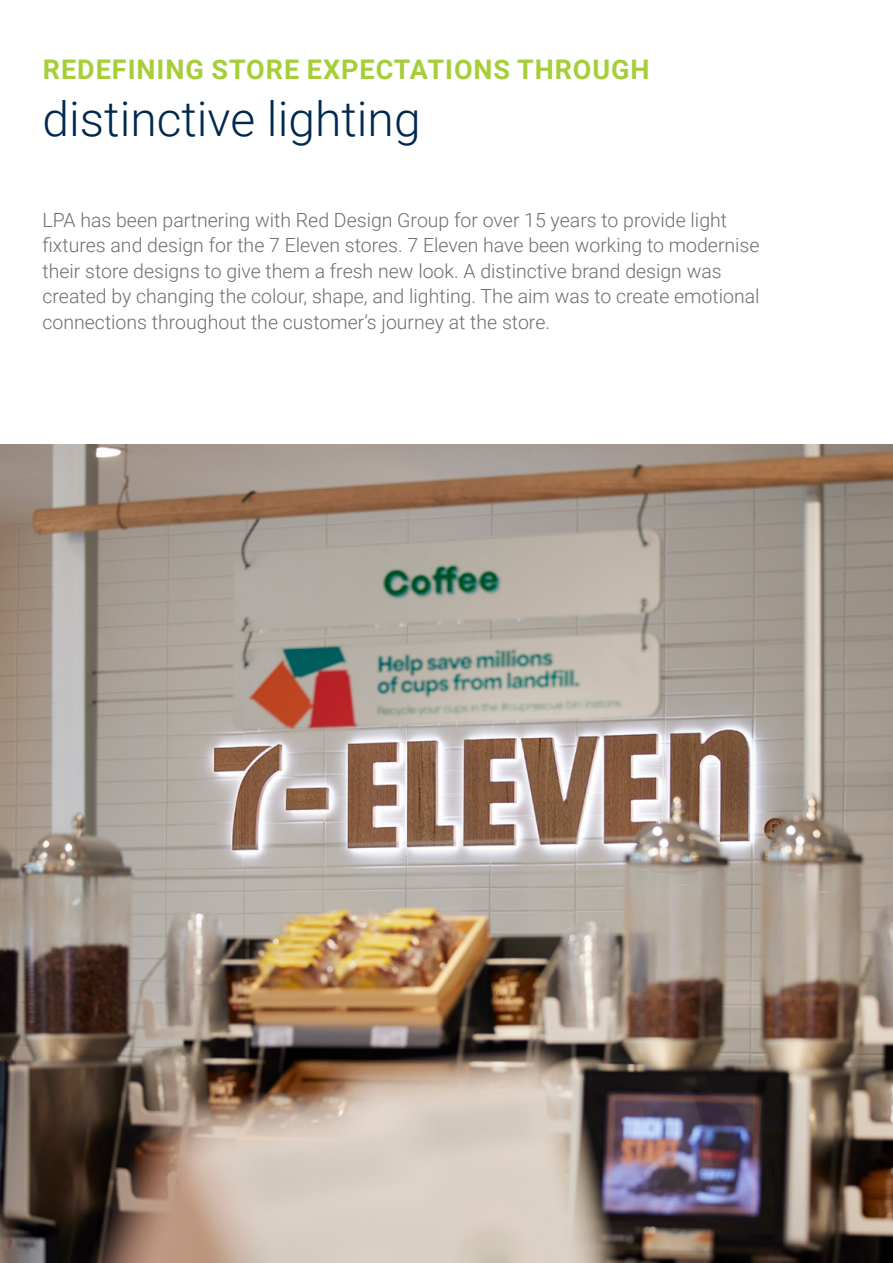
<style>
.page{position:relative;width:893px;height:1263px;background:#fff}
.page>*{position:absolute;margin:0;border:0;box-sizing:border-box;transform-origin:0 0}
.t1{font:300 48px "Roboto";color:#002950}
.t2{font:700 27px "Roboto";letter-spacing:.035em;color:#a6ce39}
.t3{font:300 19.5px/25.5px "Roboto";color:#6d6e71}
</style>
<div class="page">
<img style="left:0;top:444px;width:893px;height:819px">
<p class="t2" style="left:43px;top:50px;width:608px">REDEFINING STORE EXPECTATIONS THROUGH</p>
<p class="t1" style="left:43px;top:85px;width:380px">distinctive lighting</p>
<p class="t3" style="left:43px;top:206px;width:718px">LPA has been partnering with Red Design Group for over 15 years to provide light fixtures and design for the 7 Eleven stores. 7 Eleven have been working to modernise their store designs to give them a fresh new look. A distinctive brand design was created by changing the colour, shape, and lighting. The aim was to create emotional connections throughout the customer’s journey at the store.</p>
</div>
